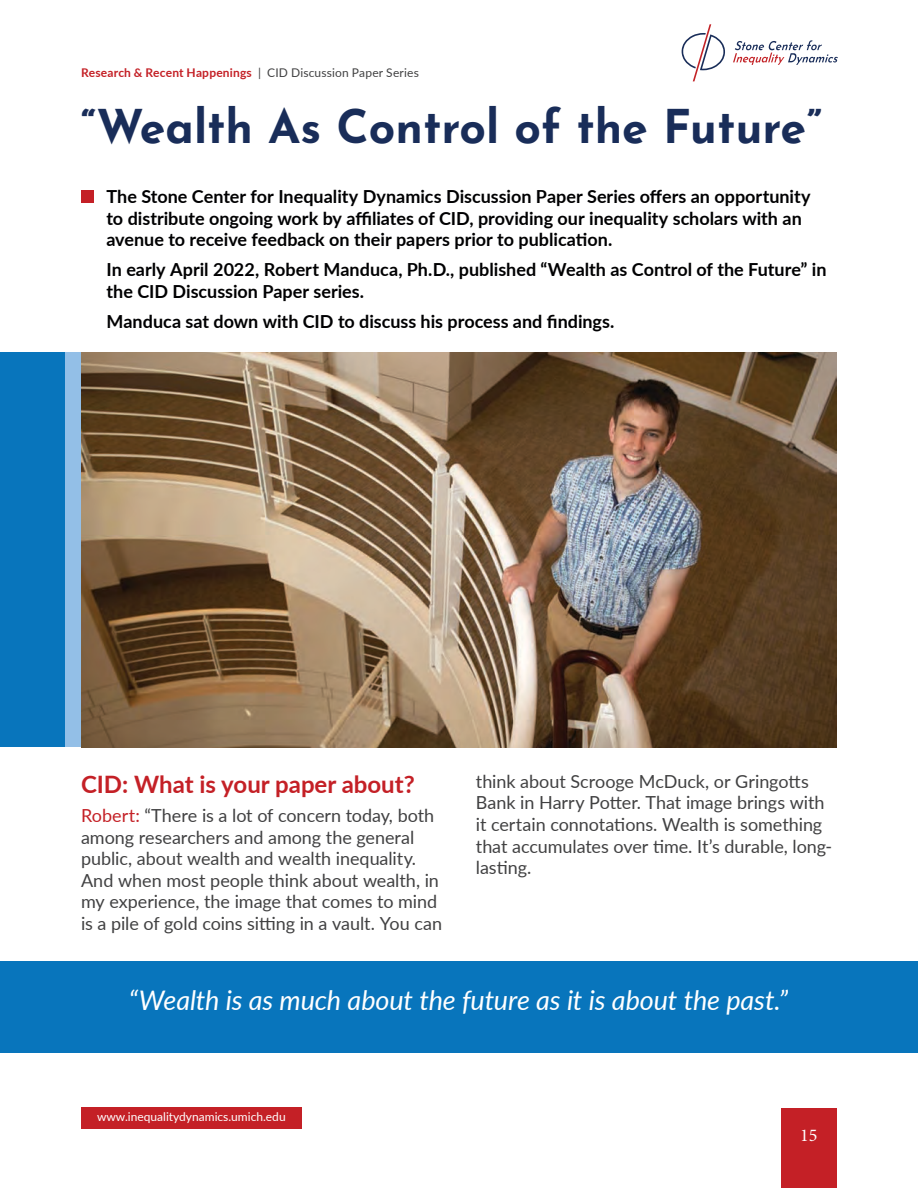
<style>
.page{position:relative;width:918px;height:1188px;background:#fff}
.page>*{position:absolute;margin:0;border:0;box-sizing:border-box;transform-origin:0 0}
.t1{font:700 46.5px "Josefin Sans";color:#192d59}
.t2{font:italic 27px "Lato";letter-spacing:-.005em;color:#fff}
.t3{font:700 24px "Lato";color:#c42026}
.t4{font:18px/21.6px "Lato";letter-spacing:-.005em;color:#414142}
.t5{font:700 18px/21.6px "Lato";color:#000002}
.t6{font:18px "Minion Pro";color:#fff}
.t7{font:700 12px "Lato";letter-spacing:.015em;color:#c42026}
.t8{font:12px "Lato";color:#fff}
.s1{font-weight:400;color:#414142}
.s2{color:#c42026}
</style>
<div class="page">
<div style="left:0;top:352px;width:173px;height:395px;background:#0875bc"></div>
<div style="left:65px;top:352px;width:16px;height:395px;background:#93bfe7"></div>
<div style="left:0;top:962px;width:918px;height:91px;background:#0875bc"></div>
<div style="left:781px;top:1108px;width:56px;height:80px;background:#c42026"></div>
<svg style="left:682px;top:24px;width:43px;height:57px"></svg>
<svg style="left:733px;top:40px;width:105px;height:25px"></svg>
<div style="left:81px;top:1107px;width:221px;height:21px;background:#c42026"></div>
<div style="left:81px;top:190px;width:13px;height:13px;background:#c42026"></div>
<img style="left:81px;top:352px;width:756px;height:395px">
<p class="t7" style="left:81px;top:64px;width:339px">Research &amp; Recent Happenings <span class="s1">| CID Discussion Paper Series</span></p>
<h1 class="t1" style="left:81px;top:85px;width:742px">“Wealth As Control of the Future”</h1>
<p class="t5" style="left:107px;top:185px;width:706px">The Stone Center for Inequality Dynamics Discussion Paper Series offers an opportunity to distribute ongoing work by affiliates of CID, providing our inequality scholars with an avenue to receive feedback on their papers prior to publication.</p>
<p class="t5" style="left:107px;top:258px;width:722px">In early April 2022, Robert Manduca, Ph.D., published “Wealth as Control of the Future” in the CID Discussion Paper series.</p>
<p class="t5" style="left:107px;top:310px;width:509px">Manduca sat down with CID to discuss his process and findings.</p>
<h2 class="t3" style="left:81px;top:766px;width:335px">CID: What is your paper about?</h2>
<p class="t4" style="left:81px;top:804px;width:363px"><span class="s2">Robert:</span> “There is a lot of concern today, both among researchers and among the general public, about wealth and wealth inequality.<br>And when most people think about wealth, in my experience, the image that comes to mind is a pile of gold coins sitting in a vault. You can</p>
<p class="t4" style="left:476px;top:770px;width:358px">think about Scrooge McDuck, or Gringotts Bank in Harry Potter. That image brings with it certain connotations. Wealth is something that accumulates over time. It’s durable, long&shy;lasting.</p>
<p class="t2" style="left:129px;top:981px;width:661px">“Wealth is as much about the future as it is about the past.”</p>
<p class="t8" style="left:97px;top:1108px;width:190px">www.inequalitydynamics.umich.edu</p>
<p class="t6" style="left:800px;top:1123px;width:19px">15</p>
</div>
